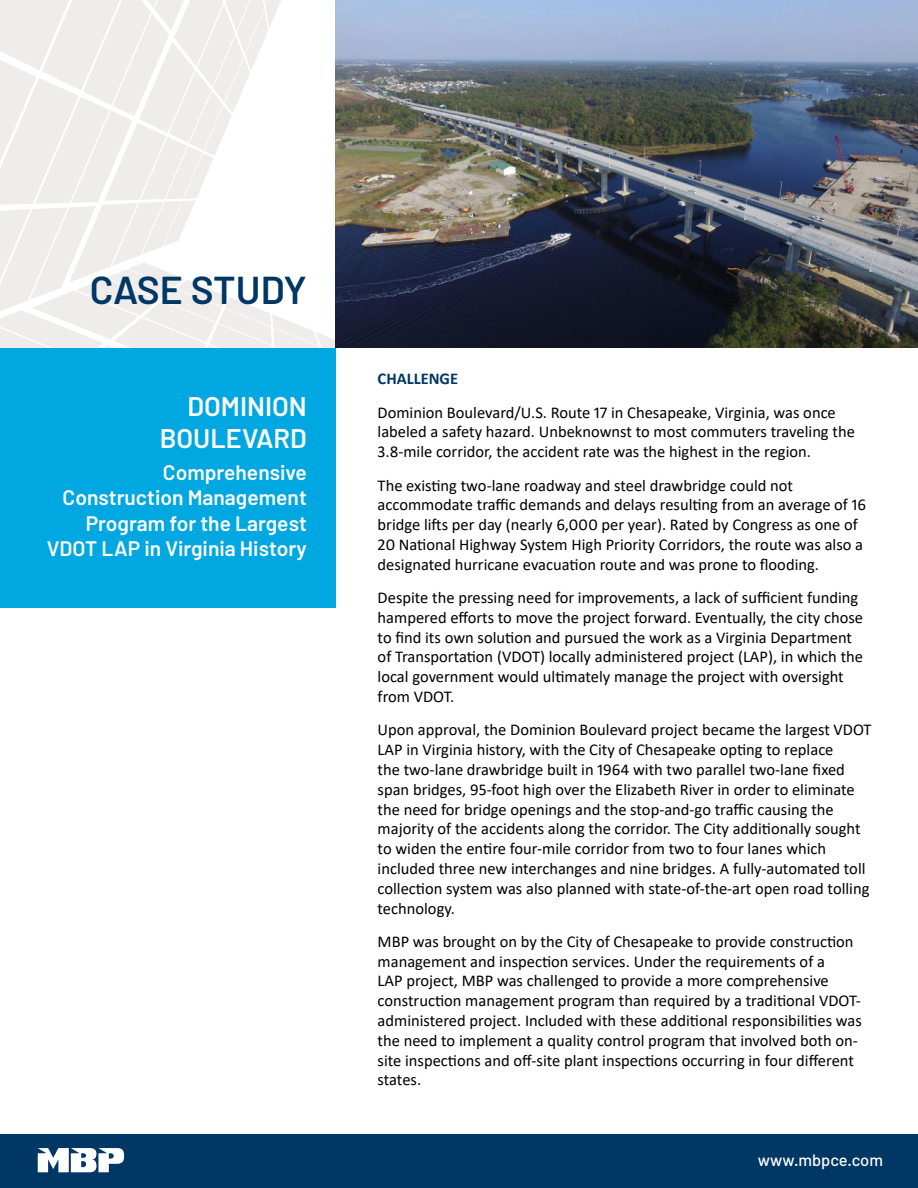
<style>
.page{position:relative;width:918px;height:1188px;background:#fff}
.page>*{position:absolute;margin:0;border:0;box-sizing:border-box;transform-origin:0 0}
.t1{font:600 39px "Barlow";letter-spacing:-.01em;color:#003764}
.t2{font:600 27px/32.4px "Barlow";color:#fff;text-align:right}
.t3{font:600 21px/25.2px "Barlow";color:#fff;text-align:right}
.t4{font:16.5px/19.8px "Calibri";color:#000}
.t5{font:500 16.5px "Barlow";color:#fff}
.t6{font:700 16.5px "Calibri";color:#003764}
</style>
<div class="page">
<svg style="left:0;top:0;width:336px;height:348px"></svg>
<img style="left:336px;top:0;width:582px;height:348px">
<div style="left:0;top:348px;width:336px;height:259px;background:#00a7e1"></div>
<div style="left:0;top:1134px;width:918px;height:54px;background:#003764"></div>
<svg style="left:38px;top:1148px;width:86px;height:24px"></svg>
<h1 class="t1" style="left:90px;top:276px;width:218px">CASE STUDY</h1>
<h2 class="t2" style="left:160px;top:393px;width:149px">DOMINION<br>BOULEVARD</h2>
<p class="t3" style="left:47px;top:462px;width:261px">Comprehensive<br>Construction Management<br>Program for the Largest<br>VDOT LAP in Virginia History</p>
<p class="t6" style="left:378px;top:369px;width:82px">CHALLENGE</p>
<p class="t4" style="left:378px;top:402px;width:479px">Dominion Boulevard/U.S. Route 17 in Chesapeake, Virginia, was once labeled a safety hazard. Unbeknownst to most commuters traveling the<br>3.8-mile corridor, the accident rate was the highest in the region.</p>
<p class="t4" style="left:378px;top:475px;width:490px">The existing two-lane roadway and steel drawbridge could not accommodate traffic demands and delays resulting from an average of 16 bridge lifts per day (nearly 6,000 per year). Rated by Congress as one of 20 National Highway System High Priority Corridors, the route was also a designated hurricane evacuation route and was prone to flooding.</p>
<p class="t4" style="left:378px;top:587px;width:487px">Despite the pressing need for improvements, a lack of sufficient funding hampered efforts to move the project forward. Eventually, the city chose to find its own solution and pursued the work as a Virginia Department of Transportation (VDOT) locally administered project (LAP), in which the local government would ultimately manage the project with oversight from VDOT.</p>
<p class="t4" style="left:378px;top:720px;width:496px">Upon approval, the Dominion Boulevard project became the largest VDOT LAP in Virginia history, with the City of Chesapeake opting to replace<br>the two-lane drawbridge built in 1964 with two parallel two-lane fixed span bridges, 95-foot high over the Elizabeth River in order to eliminate the need for bridge openings and the stop-and-go traffic causing the majority of the accidents along the corridor. The City additionally sought to widen the entire four-mile corridor from two to four lanes which included three new interchanges and nine bridges. A fully-automated toll collection system was also planned with state-of-the-art open road tolling technology.</p>
<p class="t4" style="left:378px;top:931px;width:486px">MBP was brought on by the City of Chesapeake to provide construction management and inspection services. Under the requirements of a<br>LAP project, MBP was challenged to provide a more comprehensive construction management program than required by a traditional VDOT&shy;administered project. Included with these additional responsibilities was the need to implement a quality control program that involved both on&shy;site inspections and off-site plant inspections occurring in four different states.</p>
<p class="t5" style="left:758px;top:1155px;width:127px">www.mbpce.com</p>
</div>
